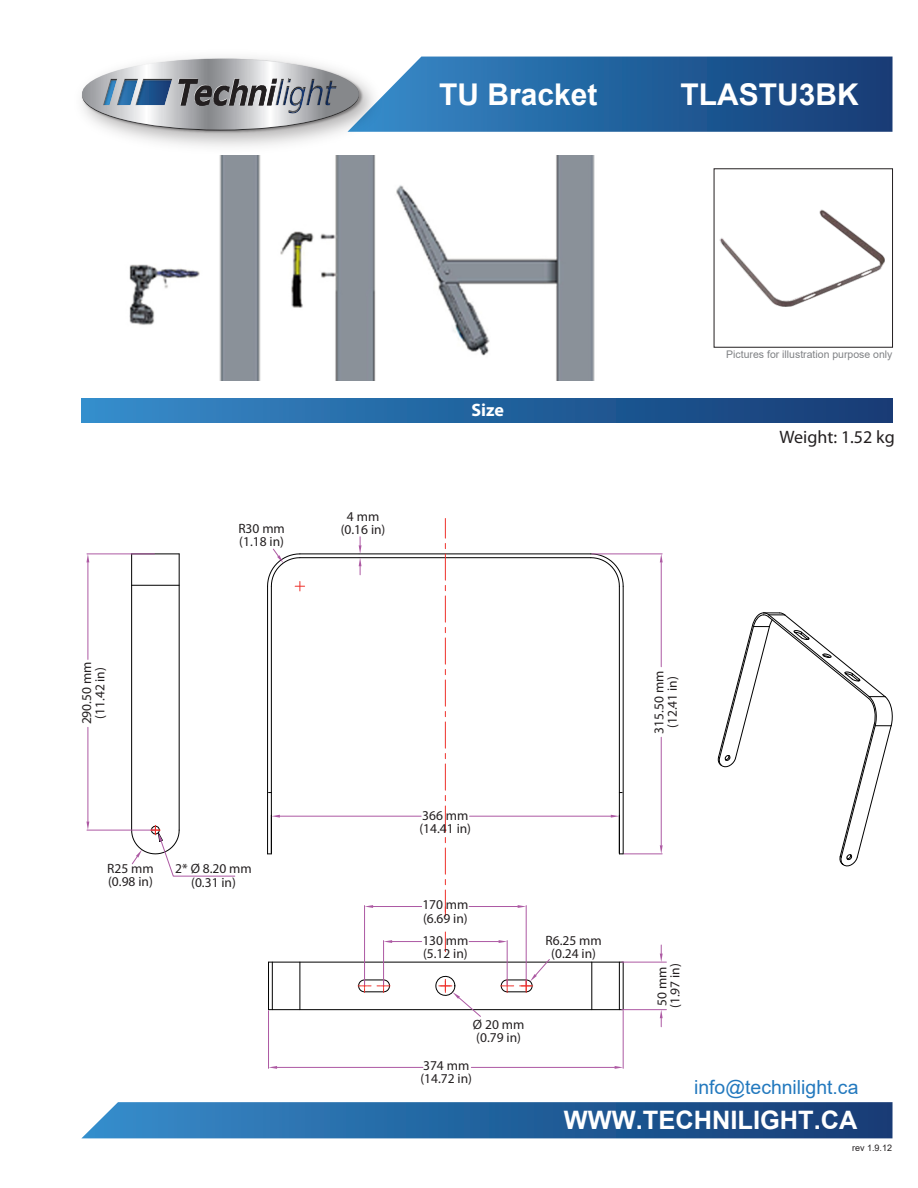
<style>
.page{position:relative;width:918px;height:1188px;background:#fff}
.page>*{position:absolute;margin:0;border:0;box-sizing:border-box;transform-origin:0 0}
.t1{font:700 30px "Arial";color:#fff}
.t2{font:700 25.35px "Arial";color:#fff}
.t3{font:19.35px "Arial";color:#2379be}
.t4{font:18px "Myriad Pro";color:#231f20}
.t5{font:700 18px "Myriad Pro";color:#fff}
.t6{font:13.5px/13.2px "Myriad Pro";color:#231f20}
.t7{font:10.5px "Arial";color:#808285}
.t8{font:9px "Arial";color:#231f20}
</style>
<div class="page">
<svg style="left:82px;top:1102px;width:811px;height:36px;background:#2966a0"></svg>
<div style="left:82px;top:398px;width:811px;height:24px;background:linear-gradient(to right,#358cca,#143a73)"></div>
<img style="left:713px;top:197px;width:172px;height:119px">
<svg style="left:82px;top:57px;width:811px;height:75px;background:#5981a8"></svg>
<img style="left:129px;top:155px;width:466px;height:226px">
<hr style="left:271px;top:586px;width:1px;height:268px;background:#000">
<hr style="left:300px;top:557px;width:291px;height:1px;background:#000">
<hr style="left:619px;top:586px;width:1px;height:268px;background:#000">
<hr style="left:268px;top:962px;width:1px;height:48px;background:#000">
<hr style="left:300px;top:962px;width:1px;height:48px;background:#000">
<hr style="left:269px;top:1009px;width:354px;height:1px;background:#000">
<hr style="left:269px;top:962px;width:354px;height:1px;background:#000">
<hr style="left:592px;top:962px;width:1px;height:48px;background:#000">
<hr style="left:623px;top:962px;width:1px;height:48px;background:#000">
<hr style="left:131px;top:554px;width:1px;height:276px;background:#000">
<hr style="left:179px;top:554px;width:1px;height:276px;background:#000">
<hr style="left:132px;top:585px;width:47px;height:1px;background:#000">
<hr style="left:132px;top:554px;width:47px;height:1px;background:#000">
<svg style="left:358px;top:979px;width:32px;height:14px"></svg>
<hr style="left:300px;top:554px;width:291px;height:1px;background:#000">
<hr style="left:267px;top:586px;width:1px;height:268px;background:#000">
<svg style="left:590px;top:554px;width:34px;height:33px"></svg>
<hr style="left:623px;top:586px;width:1px;height:268px;background:#000">
<svg style="left:445px;top:932px;width:1px;height:20px"></svg>
<svg style="left:445px;top:518px;width:1px;height:398px"></svg>
<hr style="left:87px;top:830px;width:67px;height:1px;background:#ad59a3">
<hr style="left:87px;top:554px;width:67px;height:1px;background:#ad59a3">
<hr style="left:88px;top:727px;width:1px;height:95px;background:#ad59a3">
<hr style="left:88px;top:562px;width:1px;height:97px;background:#ad59a3">
<svg style="left:86px;top:822px;width:3px;height:8px"></svg>
<svg style="left:86px;top:554px;width:3px;height:8px"></svg>
<svg style="left:359px;top:537px;width:3px;height:38px"></svg>
<svg style="left:267px;top:549px;width:38px;height:42px"></svg>
<hr style="left:268px;top:1011px;width:1px;height:57px;background:#ad59a3">
<hr style="left:623px;top:1011px;width:1px;height:57px;background:#ad59a3">
<hr style="left:277px;top:1067px;width:146px;height:1px;background:#ad59a3">
<hr style="left:471px;top:1067px;width:144px;height:1px;background:#ad59a3">
<svg style="left:269px;top:1066px;width:8px;height:3px"></svg>
<svg style="left:615px;top:1066px;width:8px;height:3px"></svg>
<hr style="left:272px;top:962px;width:1px;height:48px;background:#000">
<hr style="left:619px;top:962px;width:1px;height:48px;background:#000">
<hr style="left:280px;top:816px;width:141px;height:1px;background:#ad59a3">
<hr style="left:470px;top:816px;width:141px;height:1px;background:#ad59a3">
<svg style="left:271px;top:815px;width:9px;height:3px"></svg>
<svg style="left:611px;top:815px;width:8px;height:3px"></svg>
<hr style="left:624px;top:854px;width:38px;height:1px;background:#ad59a3">
<hr style="left:592px;top:554px;width:70px;height:1px;background:#ad59a3">
<hr style="left:661px;top:737px;width:1px;height:108px;background:#ad59a3">
<hr style="left:661px;top:562px;width:1px;height:105px;background:#ad59a3">
<svg style="left:660px;top:845px;width:3px;height:9px"></svg>
<svg style="left:660px;top:554px;width:3px;height:8px"></svg>
<svg style="left:131px;top:825px;width:104px;height:51px"></svg>
<hr style="left:622px;top:962px;width:44px;height:1px;background:#ad59a3">
<hr style="left:622px;top:1009px;width:44px;height:1px;background:#ad59a3">
<svg style="left:660px;top:945px;width:3px;height:17px"></svg>
<svg style="left:660px;top:1010px;width:3px;height:17px"></svg>
<hr style="left:383px;top:941px;width:1px;height:44px;background:#ad59a3">
<hr style="left:507px;top:941px;width:1px;height:44px;background:#ad59a3">
<hr style="left:392px;top:941px;width:30px;height:1px;background:#ad59a3">
<hr style="left:469px;top:941px;width:30px;height:1px;background:#ad59a3">
<svg style="left:384px;top:940px;width:8px;height:3px"></svg>
<svg style="left:499px;top:940px;width:8px;height:3px"></svg>
<hr style="left:364px;top:906px;width:1px;height:79px;background:#ad59a3">
<hr style="left:526px;top:906px;width:1px;height:79px;background:#ad59a3">
<hr style="left:373px;top:906px;width:49px;height:1px;background:#ad59a3">
<hr style="left:469px;top:906px;width:49px;height:1px;background:#ad59a3">
<svg style="left:365px;top:905px;width:8px;height:3px"></svg>
<svg style="left:518px;top:905px;width:8px;height:3px"></svg>
<svg style="left:501px;top:959px;width:49px;height:34px"></svg>
<svg style="left:435px;top:975px;width:46px;height:42px"></svg>
<svg style="left:718px;top:612px;width:175px;height:255px"></svg>
<h1 class="t1" style="left:439px;top:74px;width:160px">TU Bracket</h1>
<h1 class="t1" style="left:681px;top:74px;width:180px">TLASTU3BK</h1>
<p class="t6" style="left:238px;top:522px;width:48px">R30 mm (1.18 in)</p>
<p class="t6" style="left:341px;top:510px;width:46px;text-align:center">4 mm (0.16 in)</p>
<h3 class="t5" style="left:472px;top:398px;width:34px">Size</h3>
<p class="t7" style="left:726px;top:347px;width:168px">Pictures for illustration purpose only</p>
<h3 class="t4" style="left:780px;top:426px;width:117px">Weight: 1.52 kg</h3>
<p class="t6" style="left:80px;top:724px;width:64px;text-align:center;rotate:-90deg">290.50 mm (11.42 in)</p>
<p class="t6" style="left:652px;top:734px;width:64px;text-align:center;rotate:-90deg">315.50 mm (12.41 in)</p>
<p class="t6" style="left:107px;top:861px;width:48px">R25 mm (0.98 in)</p>
<p class="t6" style="left:175px;top:862px;width:78px;text-align:center">2* Ø 8.20 mm (0.31 in)</p>
<p class="t6" style="left:419px;top:808px;width:53px">366 mm (14.41 in)</p>
<p class="t6" style="left:422px;top:898px;width:48px">170 mm (6.69 in)</p>
<p class="t6" style="left:422px;top:934px;width:48px">130 mm (5.12 in)</p>
<p class="t6" style="left:546px;top:934px;width:58px;text-align:center">R6.25 mm (0.24 in)</p>
<p class="t6" style="left:473px;top:1017px;width:53px">Ø 20 mm (0.79 in)</p>
<p class="t6" style="left:420px;top:1059px;width:53px">374 mm (14.72 in)</p>
<p class="t6" style="left:655px;top:1008px;width:46px;rotate:-90deg">50 mm (1.97 in)</p>
<h3 class="t3" style="left:694px;top:1074px;width:166px">info@technilight.ca</h3>
<h2 class="t2" style="left:564px;top:1102px;width:295px">WWW.TECHNILIGHT.CA</h2>
<p class="t8" style="left:852px;top:1142px;width:42px">rev 1.9.12</p>
</div>
